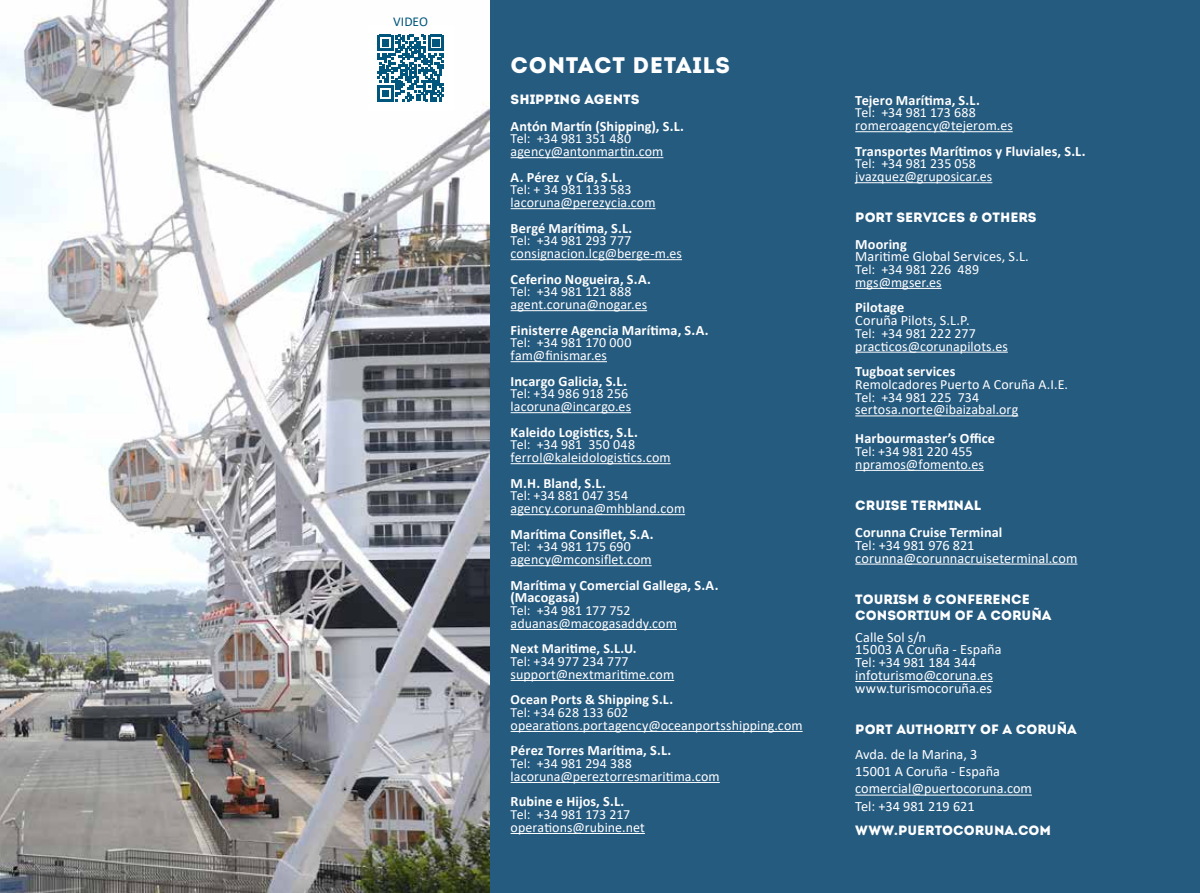
<style>
.page{position:relative;width:1200px;height:893px;background:#fff}
.page>*{position:absolute;margin:0;border:0;box-sizing:border-box;transform-origin:0 0}
.t1{font:22.5px "Intro";letter-spacing:.025em;color:#fff}
.t2{font:700 14.25px/12.8px "Calibri";letter-spacing:.01em;color:#fff}
.t3{font:14.25px/12.8px "Calibri";color:#fff}
.t4{font:13.95px/12.8px "Calibri";letter-spacing:.005em;color:#fff}
.t5{font:700 13.95px "Calibri";letter-spacing:.01em;color:#fff}
.t6{font:13.5px/16.2px "Intro";color:#fff}
.t7{font:13.5px "Calibri";color:#00567d}
</style>
<div class="page">
<div style="left:489px;top:0;width:710px;height:893px;background:#265b80"></div>
<img style="left:0;top:0;width:489px;height:893px">
<div style="left:368px;top:26px;width:85px;height:85px;background:#fff"></div>
<svg style="left:377px;top:35px;width:67px;height:66px"></svg>
<hr style="left:510px;top:157px;width:153px;height:1px;background:#fff">
<hr style="left:510px;top:208px;width:145px;height:1px;background:#fff">
<hr style="left:510px;top:259px;width:172px;height:1px;background:#fff">
<hr style="left:510px;top:310px;width:137px;height:1px;background:#fff">
<hr style="left:510px;top:361px;width:97px;height:1px;background:#fff">
<hr style="left:510px;top:412px;width:121px;height:1px;background:#fff">
<hr style="left:510px;top:463px;width:160px;height:1px;background:#fff">
<hr style="left:510px;top:514px;width:175px;height:1px;background:#fff">
<hr style="left:510px;top:565px;width:141px;height:1px;background:#fff">
<hr style="left:510px;top:629px;width:166px;height:1px;background:#fff">
<hr style="left:510px;top:680px;width:164px;height:1px;background:#fff">
<hr style="left:510px;top:731px;width:292px;height:1px;background:#fff">
<hr style="left:510px;top:782px;width:209px;height:1px;background:#fff">
<hr style="left:510px;top:833px;width:134px;height:1px;background:#fff">
<hr style="left:855px;top:131px;width:157px;height:1px;background:#fff">
<hr style="left:855px;top:182px;width:137px;height:1px;background:#fff">
<hr style="left:855px;top:288px;width:86px;height:1px;background:#fff">
<hr style="left:855px;top:352px;width:152px;height:1px;background:#fff">
<hr style="left:855px;top:415px;width:162px;height:1px;background:#fff">
<hr style="left:855px;top:470px;width:128px;height:1px;background:#fff">
<hr style="left:855px;top:564px;width:222px;height:1px;background:#fff">
<hr style="left:855px;top:681px;width:137px;height:1px;background:#fff">
<hr style="left:855px;top:795px;width:176px;height:1px;background:#fff">
<p class="t7" style="left:393px;top:12px;width:36px">VIDEO</p>
<h1 class="t1" style="left:510px;top:52px;width:221px">CONTACT DETAILS</h1>
<p class="t6" style="left:510px;top:91px;width:130px">SHIPPING AGENTS</p>
<p class="t2" style="left:510px;top:119px;width:175px">Antón Martín (Shipping), S.L.</p>
<p class="t4" style="left:510px;top:132px;width:154px">Tel: +34 981 351 480 agency@antonmartin.com</p>
<p class="t2" style="left:510px;top:170px;width:113px">A. Pérez y Cía, S.L.</p>
<p class="t4" style="left:510px;top:183px;width:146px">Tel: + 34 981 133 583 lacoruna@perezycia.com</p>
<p class="t2" style="left:510px;top:221px;width:123px">Bergé Marítima, S.L.</p>
<p class="t4" style="left:510px;top:234px;width:173px">Tel: +34 981 293 777 consignacion.lcg@berge-m.es</p>
<p class="t2" style="left:510px;top:272px;width:142px">Ceferino Nogueira, S.A.</p>
<p class="t4" style="left:510px;top:285px;width:138px">Tel: +34 981 121 888 agent.coruna@nogar.es</p>
<p class="t2" style="left:510px;top:323px;width:199px">Finisterre Agencia Marítima, S.A.</p>
<p class="t4" style="left:510px;top:336px;width:122px">Tel: +34 981 170 000 fam@finismar.es</p>
<p class="t2" style="left:510px;top:374px;width:118px">Incargo Galicia, S.L.</p>
<p class="t4" style="left:510px;top:387px;width:122px">Tel: +34 986 918 256 lacoruna@incargo.es</p>
<p class="t2" style="left:510px;top:425px;width:129px">Kaleido Logistics, S.L.</p>
<p class="t4" style="left:510px;top:438px;width:161px">Tel: +34 981 350 048 ferrol@kaleidologistics.com</p>
<p class="t2" style="left:510px;top:476px;width:97px">M.H. Bland, S.L.</p>
<p class="t4" style="left:510px;top:489px;width:176px">Tel: +34 881 047 354 agency.coruna@mhbland.com</p>
<p class="t2" style="left:510px;top:527px;width:145px">Marítima Consiflet, S.A.</p>
<p class="t4" style="left:510px;top:540px;width:142px">Tel: +34 981 175 690 agency@mconsiflet.com</p>
<p class="t2" style="left:510px;top:578px;width:209px">Marítima y Comercial Gallega, S.A. (Macogasa)</p>
<p class="t4" style="left:510px;top:604px;width:168px">Tel: +34 981 177 752 aduanas@macogasaddy.com</p>
<p class="t5" style="left:510px;top:639px;width:127px">Next Maritime, S.L.U.</p>
<p class="t4" style="left:510px;top:655px;width:165px">Tel: +34 977 234 777 support@nextmaritime.com</p>
<p class="t5" style="left:510px;top:690px;width:164px">Ocean Ports &amp; Shipping S.L.</p>
<p class="t4" style="left:510px;top:706px;width:293px">Tel: +34 628 133 602 opearations.portagency@oceanportsshipping.com</p>
<p class="t2" style="left:510px;top:744px;width:162px">Pérez Torres Marítima, S.L.</p>
<p class="t4" style="left:510px;top:757px;width:211px">Tel: +34 981 294 388 lacoruna@pereztorresmaritima.com</p>
<p class="t2" style="left:510px;top:795px;width:115px">Rubine e Hijos, S.L.</p>
<p class="t4" style="left:510px;top:808px;width:136px">Tel: +34 981 173 217 operations@rubine.net</p>
<p class="t2" style="left:855px;top:93px;width:126px">Tejero Marítima, S.L.</p>
<p class="t4" style="left:855px;top:106px;width:159px">Tel: +34 981 173 688 romeroagency@tejerom.es</p>
<p class="t2" style="left:855px;top:144px;width:232px">Transportes Marítimos y Fluviales, S.L.</p>
<p class="t4" style="left:855px;top:157px;width:138px">Tel: +34 981 235 058 jvazquez@gruposicar.es</p>
<p class="t6" style="left:855px;top:209px;width:183px">PORT SERVICES &amp; OTHERS</p>
<p class="t2" style="left:855px;top:237px;width:53px">Mooring</p>
<p class="t3" style="left:855px;top:250px;width:175px">Maritime Global Services, S.L.</p>
<p class="t4" style="left:855px;top:263px;width:125px">Tel: +34 981 226 489 mgs@mgser.es</p>
<p class="t2" style="left:855px;top:301px;width:50px">Pilotage</p>
<p class="t3" style="left:855px;top:314px;width:116px">Coruña Pilots, S.L.P.</p>
<p class="t4" style="left:855px;top:326px;width:154px">Tel: +34 981 222 277 practicos@corunapilots.es</p>
<p class="t2" style="left:855px;top:365px;width:102px">Tugboat services</p>
<p class="t4" style="left:855px;top:377px;width:214px">Remolcadores Puerto A Coruña A.I.E.<br>Tel: +34 981 225 734 sertosa.norte@ibaizabal.org</p>
<p class="t2" style="left:855px;top:432px;width:141px">Harbourmaster’s Office</p>
<p class="t4" style="left:855px;top:445px;width:130px">Tel: +34 981 220 455 npramos@fomento.es</p>
<p class="t6" style="left:855px;top:498px;width:127px">CRUISE TERMINAL</p>
<p class="t2" style="left:855px;top:526px;width:149px">Corunna Cruise Terminal</p>
<p class="t3" style="left:855px;top:538px;width:223px">Tel: +34 981 976 821 corunna@corunnacruiseterminal.com</p>
<p class="t6" style="left:855px;top:591px;width:198px">TOURISM &amp; CONFERENCE<br>CONSORTIUM OF A CORUÑA</p>
<p class="t3" style="left:855px;top:630px;width:148px">Calle Sol s/n<br>15003 A Coruña - España<br>Tel: +34 981 184 344 infoturismo@coruna.es www.turismocoruña.es</p>
<p class="t6" style="left:855px;top:721px;width:223px">PORT AUTHORITY OF A CORUÑA</p>
<p class="t3" style="left:855px;top:746px;width:178px;line-height:17.1px">Avda. de la Marina, 3<br>15001 A Coruña - España comercial@puertocoruna.com<br>Tel: +34 981 219 621</p>
<p class="t6" style="left:855px;top:822px;width:197px">WWW.PUERTOCORUNA.COM</p>
</div>
